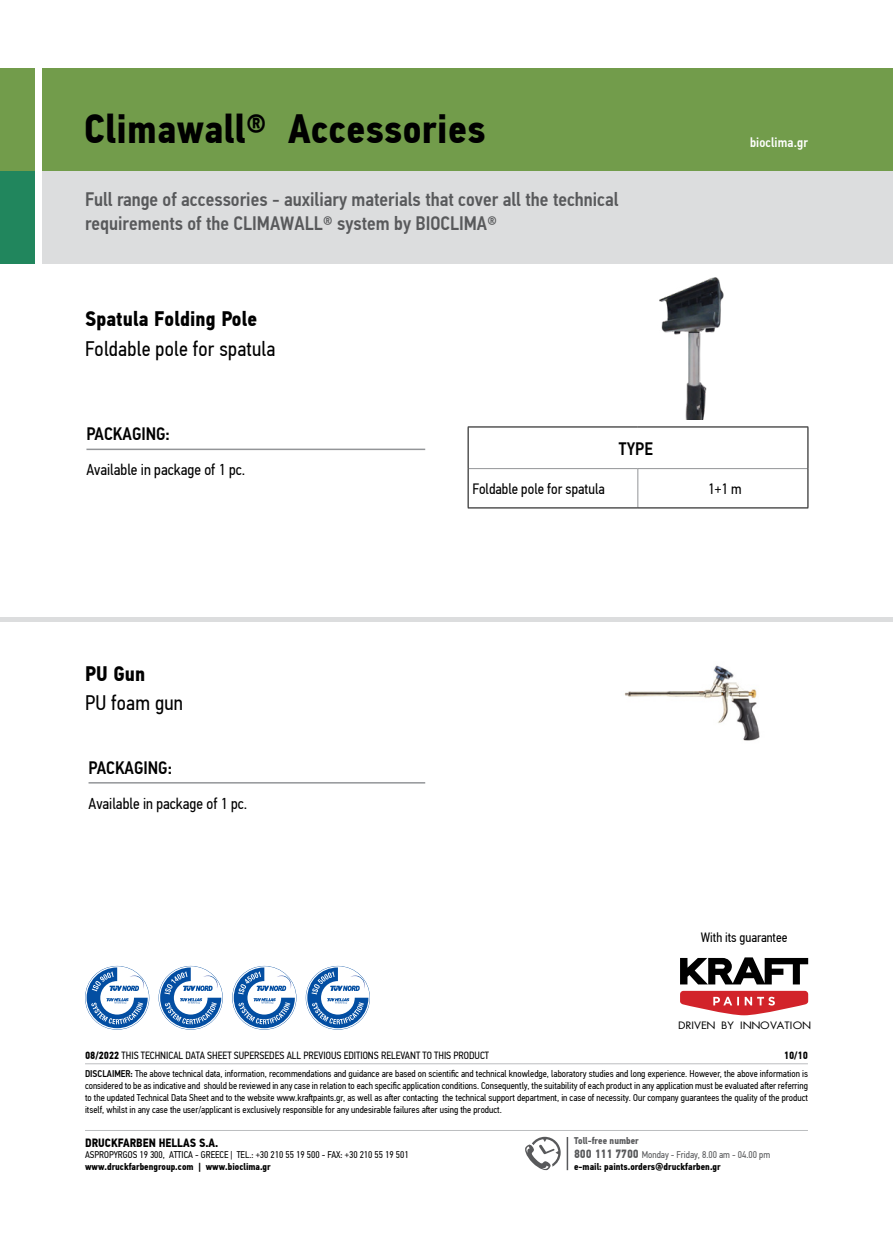
<style>
.page{position:relative;width:893px;height:1234px;background:#fff}
.page>*{position:absolute;margin:0;border:0;box-sizing:border-box;transform-origin:0 0}
.t1{font:700 40.95px "PF Din Text Cond Pro";letter-spacing:.01em;color:#000}
.t2{font:21px "PF Din Text Cond Pro";letter-spacing:.01em;color:#000}
.t3{font:700 21px "PF Din Text Cond Pro";letter-spacing:.01em;color:#000}
.t4{font:500 19.5px/23.4px "PF Din Text Cond Pro";color:#58595b}
.t5{font:500 18px "PF Din Text Cond Pro";color:#000}
.t6{font:15.75px "PF Din Text Cond Pro";color:#000}
.t7{font:15px "PF Din Text Cond Pro";color:#000}
.t8{font:13.5px "PF Din Text Cond Pro";color:#000}
.t9{font:500 13.5px "PF Din Text Cond Pro";letter-spacing:.01em;color:#fff}
.t10{font:700 12px "PF Din Text Cond Pro";color:#000}
.t11{font:10.8px "UB Future";color:#000;scale:1.1 1}
.t12{font:10.5px "PF Din Text Cond Pro";color:#000}
.t13{font:700 10.5px "PF Din Text Cond Pro";color:#000}
.t14{font:9.75px/11.7px "PF Din Text Cond Pro";color:#000;text-align:justify}
.t15{font:700 9.75px "PF Din Text Cond Pro";color:#000}
.t16{font:9.75px/14.4px "PF Din Text Cond Pro";color:#58595b}
.s1{font-weight:700}
.s2{font-weight:500}
.s3{font-weight:700;font-size:12px}
</style>
<div class="page">
<div style="left:43px;top:170px;width:850px;height:94px;background:#dcddde"></div>
<div style="left:0;top:170px;width:34px;height:94px;background:#21865d"></div>
<div style="left:43px;top:68px;width:850px;height:102px;background:#729c4b"></div>
<div style="left:0;top:68px;width:34px;height:102px;background:#729c4b"></div>
<img style="left:659px;top:277px;width:65px;height:143px">
<img style="left:624px;top:665px;width:136px;height:76px">
<hr style="left:0;top:617px;width:893px;height:4px;background:#dcddde">
<hr style="left:89px;top:781px;width:336px;height:2px;background:#939598">
<hr style="left:86px;top:448px;width:339px;height:2px;background:#939598">
<hr style="left:468px;top:468px;width:170px;height:1px;background:#939598">
<hr style="left:638px;top:468px;width:169px;height:1px;background:#939598">
<hr style="left:637px;top:469px;width:1px;height:38px;background:#939598">
<hr style="left:468px;top:426px;width:170px;height:1px;background:#000">
<hr style="left:468px;top:427px;width:1px;height:41px;background:#000">
<hr style="left:638px;top:426px;width:170px;height:1px;background:#000">
<hr style="left:807px;top:427px;width:1px;height:41px;background:#000">
<hr style="left:468px;top:468px;width:1px;height:39px;background:#000">
<hr style="left:807px;top:468px;width:1px;height:39px;background:#000">
<hr style="left:468px;top:507px;width:170px;height:1px;background:#000">
<hr style="left:638px;top:507px;width:170px;height:1px;background:#000">
<hr style="left:85px;top:1129px;width:723px;height:1px;background:#bcbec0">
<svg style="left:525px;top:1136px;width:36px;height:34px"></svg>
<hr style="left:567px;top:1136px;width:1px;height:33px;background:#58595b">
<hr style="left:85px;top:1063px;width:723px;height:1px;background:#bcbec0">
<svg style="left:85px;top:965px;width:64px;height:64px"></svg>
<svg style="left:87px;top:967px;width:61px;height:60px"></svg>
<svg style="left:159px;top:965px;width:64px;height:64px"></svg>
<svg style="left:160px;top:967px;width:61px;height:60px"></svg>
<svg style="left:232px;top:965px;width:64px;height:64px"></svg>
<svg style="left:234px;top:967px;width:61px;height:60px"></svg>
<svg style="left:306px;top:965px;width:64px;height:64px"></svg>
<svg style="left:307px;top:967px;width:61px;height:60px"></svg>
<svg style="left:680px;top:990px;width:128px;height:25px"></svg>
<svg style="left:680px;top:957px;width:128px;height:27px"></svg>
<h1 class="t1" style="left:84px;top:104px;width:403px">Climawall® Accessories</h1>
<h3 class="t4" style="left:85px;top:188px;width:535px">Full range of accessories - auxiliary materials that cover all the technical requirements of the CLIMAWALL® system by BIOCLIMA®</h3>
<h3 class="t9" style="left:750px;top:134px;width:59px">bioclima.gr</h3>
<h2 class="t3" style="left:85px;top:306px;width:174px">Spatula Folding Pole</h2>
<h2 class="t2" style="left:85px;top:336px;width:192px">Foldable pole for spatula</h2>
<h3 class="t5" style="left:86px;top:423px;width:85px">PACKAGING:</h3>
<h3 class="t6" style="left:86px;top:460px;width:160px">Available in package of 1 pc.</h3>
<h3 class="t5" style="left:619px;top:437px;width:35px">TYPE</h3>
<h3 class="t7" style="left:472px;top:479px;width:134px">Foldable pole for spatula</h3>
<h3 class="t7" style="left:708px;top:479px;width:35px">1+1 m</h3>
<h2 class="t3" style="left:85px;top:660px;width:62px">PU Gun</h2>
<h2 class="t2" style="left:85px;top:690px;width:100px">PU foam gun</h2>
<h3 class="t5" style="left:89px;top:756px;width:85px">PACKAGING:</h3>
<h3 class="t6" style="left:89px;top:794px;width:160px">Available in package of 1 pc.</h3>
<h3 class="t8" style="left:701px;top:929px;width:88px">With its guarantee</h3>
<p class="t11" style="left:678px;top:1019px;width:122px">DRIVEN BY INNOVATION</p>
<p class="t12" style="left:85px;top:1049px;width:406px"><span class="s1">08/2022</span> ΤHIS TECHNICAL DATA SHEET SUPERSEDES ALL PREVIOUS EDITIONS RELEVANT TO THIS PRODUCT</p>
<p class="t13" style="left:784px;top:1049px;width:26px">10/10</p>
<p class="t14" style="left:85px;top:1068px;width:724px"><span class="s2">DISCLAIMER:</span> The above technical data, information, recommendations and guidance are based on scientific and technical knowledge, laboratory studies and long experience. However, the above information is considered to be as indicative and should be reviewed in any case in relation to each specific application conditions. Consequently, the suitability of each product in any application must be evaluated after referring to the updated Technical Data Sheet and to the website www.kraftpaints.gr, as well as after contacting the technical support department, in case of necessity. Our company guarantees the quality of the product itself, whilst in any case the user/applicant is exclusively responsible for any undesirable failures after using the product.</p>
<p class="t10" style="left:85px;top:1134px;width:135px">DRUCKFARBEN HELLAS S.A.</p>
<p class="t14" style="left:85px;top:1148px;width:325px">ASPROPYRGOS 19 300, ATTICA - GREECE | TEL.: +30 210 55 19 500 - FAX: +30 210 55 19 501</p>
<p class="t15" style="left:85px;top:1160px;width:187px">www.druckfarbengroup.com | www.bioclima.gr</p>
<p class="t16" style="left:574px;top:1133px;width:198px"><span class="s1">Toll-free number<br></span><span class="s3">800 111 7700</span> Monday - Friday, 8.00 am - 04.00 pm</p>
<p class="t15" style="left:574px;top:1160px;width:148px">e-mail: paints.orders@druckfarben.gr</p>
</div>
